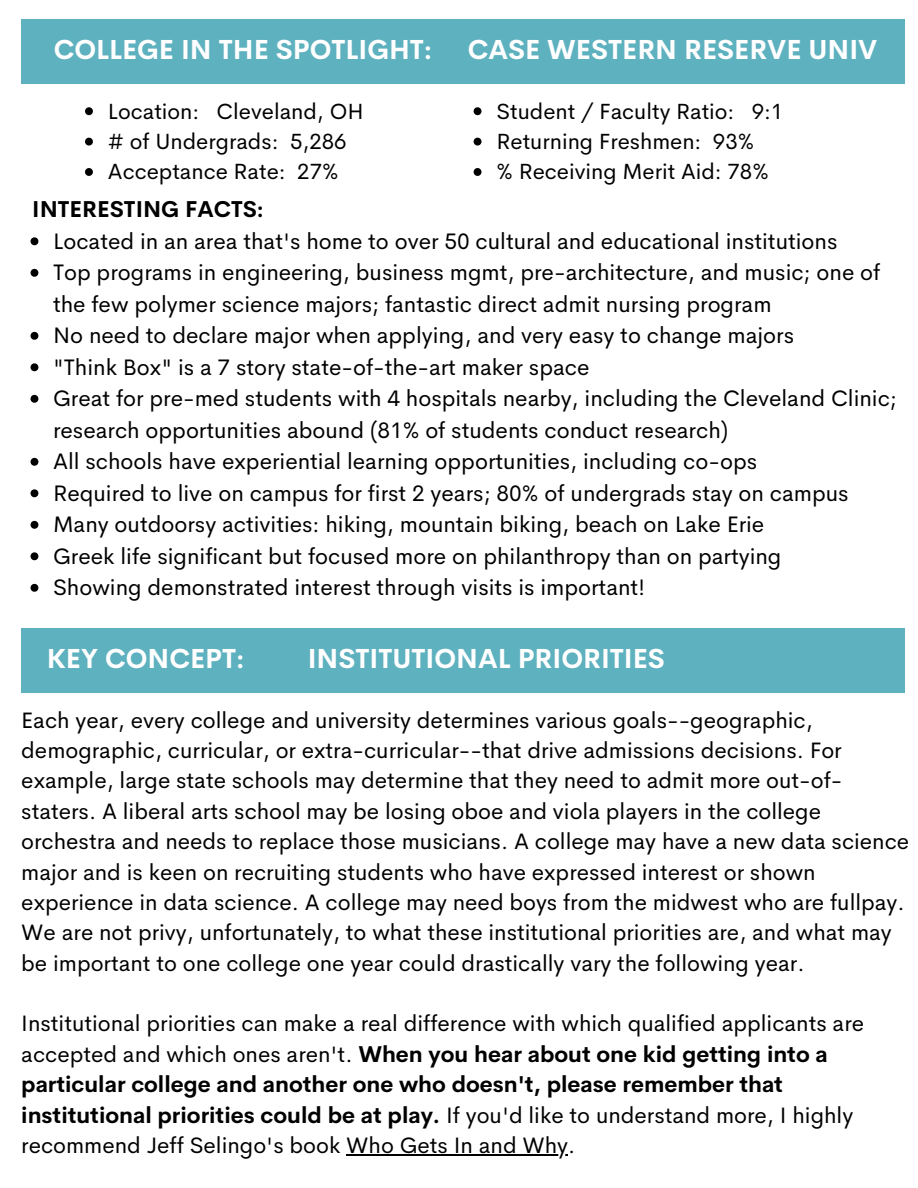
<style>
.page{position:relative;width:918px;height:1188px;background:#fff}
.page>*{position:absolute;margin:0;border:0;box-sizing:border-box;transform-origin:0 0}
.t1{font:700 27px "Cerebri Sans";color:#fff}
.t2{font:22.5px/31.5px "Cerebri Sans";color:#000}
.t3{font:700 22.5px "Cerebri Sans";color:#000}
.t4{font:22.35px/30.3px "Cerebri Sans";color:#000}
.t5{font:22.05px/30.3px "Cerebri Sans";color:#000}
.s1{font-weight:700}
</style>
<div class="page">
<div style="left:21px;top:19px;width:884px;height:65px;background:#5eb1bf"></div>
<svg style="left:31px;top:237px;width:7px;height:8px"></svg>
<svg style="left:31px;top:269px;width:7px;height:8px"></svg>
<svg style="left:31px;top:332px;width:7px;height:8px"></svg>
<svg style="left:31px;top:363px;width:7px;height:8px"></svg>
<svg style="left:31px;top:395px;width:7px;height:8px"></svg>
<svg style="left:31px;top:458px;width:7px;height:8px"></svg>
<svg style="left:31px;top:489px;width:7px;height:8px"></svg>
<svg style="left:31px;top:521px;width:7px;height:8px"></svg>
<svg style="left:31px;top:552px;width:7px;height:8px"></svg>
<svg style="left:31px;top:584px;width:7px;height:8px"></svg>
<div style="left:21px;top:628px;width:884px;height:65px;background:#5eb1bf"></div>
<hr style="left:346px;top:1154px;width:222px;height:1px;background:#000">
<svg style="left:85px;top:107px;width:8px;height:8px"></svg>
<svg style="left:85px;top:138px;width:8px;height:8px"></svg>
<svg style="left:85px;top:168px;width:8px;height:8px"></svg>
<svg style="left:474px;top:107px;width:8px;height:8px"></svg>
<svg style="left:474px;top:138px;width:8px;height:8px"></svg>
<svg style="left:474px;top:168px;width:8px;height:8px"></svg>
<h1 class="t1" style="left:54px;top:32px;width:380px">COLLEGE IN THE SPOTLIGHT:</h1>
<h1 class="t1" style="left:468px;top:32px;width:411px">CASE WESTERN RESERVE UNIV</h1>
<p class="t5" style="left:108px;top:96px;width:257px">Location: Cleveland, OH</p>
<h1 class="t5" style="left:108px;top:126px;width:240px"># of Undergrads: 5,286</h1>
<p class="t5" style="left:108px;top:156px;width:232px">Acceptance Rate: 27%</p>
<p class="t5" style="left:496px;top:96px;width:288px">Student / Faculty Ratio: 9:1</p>
<p class="t5" style="left:496px;top:126px;width:274px">Returning Freshmen: 93% % Receiving Merit Aid: 78%</p>
<p class="t3" style="left:32px;top:195px;width:233px">INTERESTING FACTS:</p>
<p class="t2" style="left:53px;top:225px;width:786px">Located in an area that's home to over 50 cultural and educational institutions</p>
<p class="t2" style="left:53px;top:256px;width:829px">Top programs in engineering, business mgmt, pre-architecture, and music; one of the few polymer science majors; fantastic direct admit nursing program</p>
<p class="t2" style="left:53px;top:319px;width:743px">No need to declare major when applying, and very easy to change majors</p>
<p class="t2" style="left:53px;top:351px;width:538px">"Think Box" is a 7 story state-of-the-art maker space</p>
<p class="t2" style="left:53px;top:382px;width:846px">Great for pre-med students with 4 hospitals nearby, including the Cleveland Clinic; research opportunities abound (81% of students conduct research)</p>
<h2 class="t2" style="left:53px;top:445px;width:706px">All schools have experiential learning opportunities, including co-ops</h2>
<p class="t2" style="left:53px;top:477px;width:797px">Required to live on campus for first 2 years; 80% of undergrads stay on campus</p>
<p class="t2" style="left:53px;top:508px;width:713px">Many outdoorsy activities: hiking, mountain biking, beach on Lake Erie</p>
<p class="t2" style="left:53px;top:540px;width:730px">Greek life significant but focused more on philanthropy than on partying</p>
<p class="t2" style="left:53px;top:571px;width:594px">Showing demonstrated interest through visits is important!</p>
<p class="t1" style="left:47px;top:641px;width:199px">KEY CONCEPT:</p>
<p class="t1" style="left:308px;top:641px;width:359px">INSTITUTIONAL PRIORITIES</p>
<p class="t4" style="left:21px;top:705px;width:889px">Each year, every college and university determines various goals--geographic, demographic, curricular, or extra-curricular--that drive admissions decisions. For example, large state schools may determine that they need to admit more out-of&shy;staters. A liberal arts school may be losing oboe and viola players in the college orchestra and needs to replace those musicians. A college may have a new data science major and is keen on recruiting students who have expressed interest or shown experience in data science. A college may need boys from the midwest who are fullpay.</p>
<p class="t4" style="left:21px;top:917px;width:872px">We are not privy, unfortunately, to what these institutional priorities are, and what may be important to one college one year could drastically vary the following year.</p>
<p class="t4" style="left:21px;top:1008px;width:844px">Institutional priorities can make a real difference with which qualified applicants are accepted and which ones aren't. <span class="s1">When you hear about one kid getting into a particular college and another one who doesn't, please remember that institutional priorities could be at play.</span> If you'd like to understand more, I highly recommend Jeff Selingo's book Who Gets In and Why.</p>
</div>
